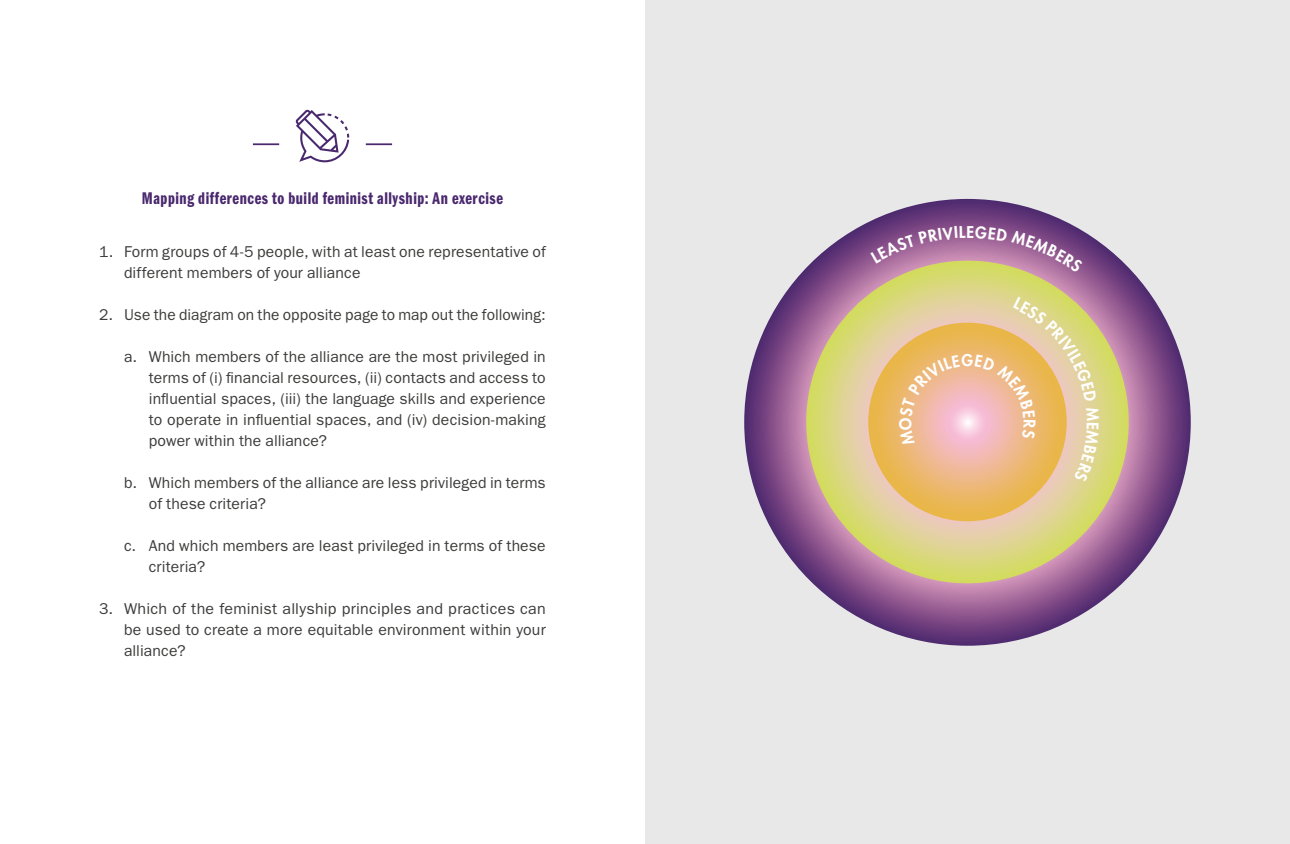
<style>
.page{position:relative;width:1290px;height:844px;background:#fff}
.page>*{position:absolute;margin:0;border:0;box-sizing:border-box;transform-origin:0 0}
.t1{font:17.5px "ITC Franklin Gothic Std Dm Cp";letter-spacing:.035em;color:#49286d}
.t2{font:15.75px/21px "ITC Franklin Gothic Std";letter-spacing:.01em;color:#3c3c3b}
.t3{font:800 15.75px "Futura Std";color:#fff}
</style>
<div class="page">
<div style="left:645px;top:0;width:645px;height:843px;background:#e8e8e8"></div>
<hr style="left:253px;top:143px;width:26px;height:2px;background:#49286d">
<hr style="left:366px;top:143px;width:26px;height:2px;background:#49286d">
<svg style="left:295px;top:110px;width:54px;height:52px"></svg>
<svg style="left:744px;top:199px;width:447px;height:446px;background:#89558c"></svg>
<svg style="left:806px;top:260px;width:323px;height:323px;background:#dcd486"></svg>
<svg style="left:868px;top:322px;width:199px;height:199px;background:#ecb86d"></svg>
<svg style="left:870px;top:226px;width:96px;height:37px;background:#996194"></svg>
<svg style="left:975px;top:225px;width:108px;height:47px;background:#9a6790"></svg>
<svg style="left:899px;top:354px;width:61px;height:92px;background:#efb993"></svg>
<svg style="left:975px;top:297px;width:124px;height:185px;background:#e7c28a"></svg>
<p class="t1" style="left:142px;top:189px;width:363px">Mapping differences to build feminist allyship: An exercise</p>
<p class="t2" style="left:124px;top:241px;width:423px;text-indent:-25px">1. Form groups of 4-5 people, with at least one representative of different members of your alliance</p>
<p class="t2" style="left:99px;top:304px;width:448px">2. Use the diagram on the opposite page to map out the following:</p>
<p class="t2" style="left:149px;top:346px;width:398px;text-align:justify;text-indent:-25px">a. Which members of the alliance are the most privileged in terms of (i) financial resources, (ii) contacts and access to influential spaces, (iii) the language skills and experience to operate in influential spaces, and (iv) decision-making power within the alliance?</p>
<p class="t2" style="left:149px;top:472px;width:398px;text-indent:-25px">b. Which members of the alliance are less privileged in terms of these criteria?</p>
<p class="t2" style="left:149px;top:535px;width:398px;text-indent:-25px">c. And which members are least privileged in terms of these criteria?</p>
<p class="t2" style="left:124px;top:598px;width:423px;text-align:justify;text-indent:-25px">3. Which of the feminist allyship principles and practices can be used to create a more equitable environment within your alliance?</p>
<p class="t3" style="left:966px;top:222px;width:9px">E</p>
<p class="t3" style="left:961px;top:350px;width:13px">G</p>
</div>
